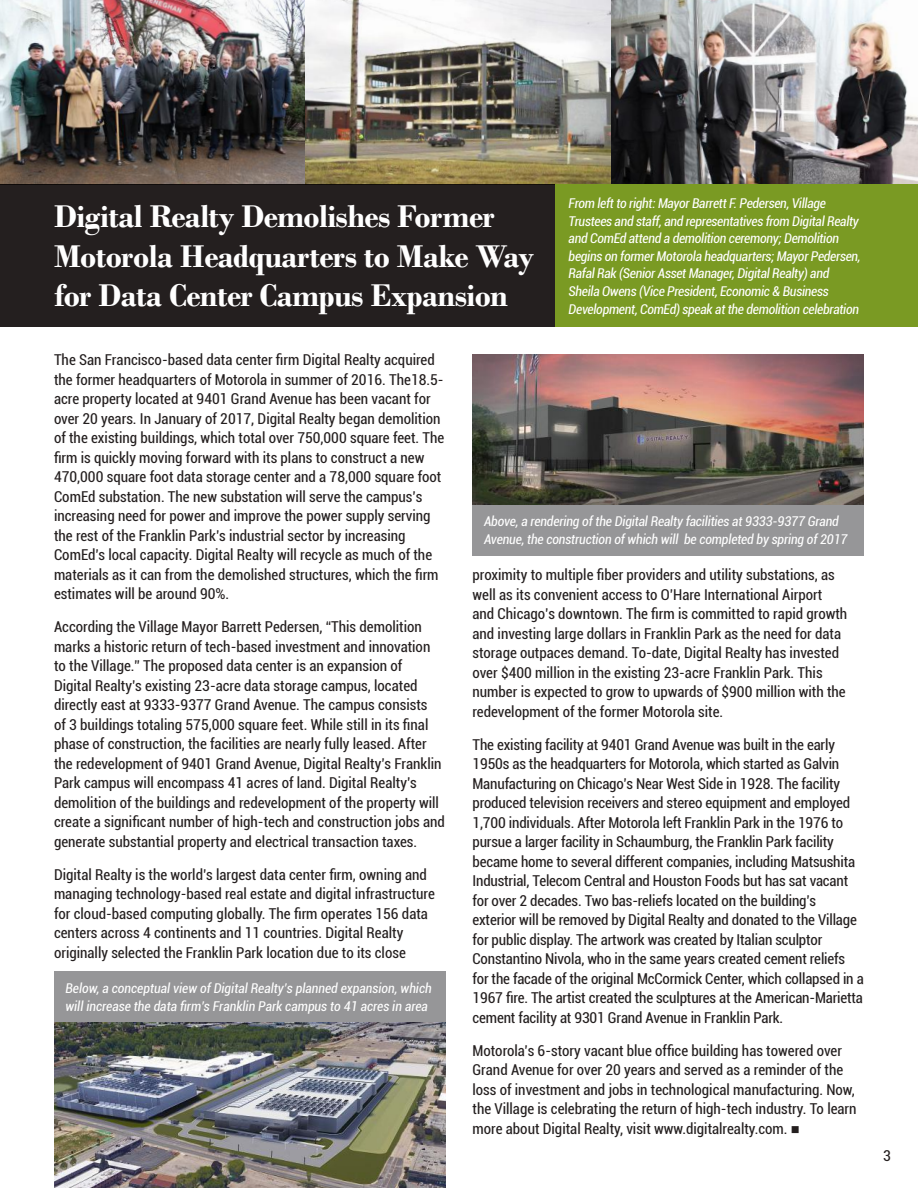
<style>
.page{position:relative;width:918px;height:1188px;background:#fff}
.page>*{position:absolute;margin:0;border:0;box-sizing:border-box;transform-origin:0 0}
.t1{font:700 33px/39.6px "Bodoni";letter-spacing:-.02em;color:#fff}
.t2{font:condensed 15px/19.5px "Roboto";color:#241f1f}
.t3{font:italic condensed 13.5px/17.5px "Roboto";letter-spacing:-.02em;color:#fff}
.t4{font:italic condensed 13.5px/17.5px "Roboto";color:#fff}
</style>
<div class="page">
<img style="left:0;top:0;width:918px;height:184px">
<div style="left:0;top:184px;width:555px;height:143px;background:#241f1f"></div>
<div style="left:555px;top:184px;width:363px;height:143px;background:#7a9a23"></div>
<img style="left:54px;top:1022px;width:392px;height:166px">
<img style="left:472px;top:354px;width:392px;height:151px">
<div style="left:54px;top:971px;width:392px;height:51px;background:#969698"></div>
<div style="left:472px;top:505px;width:392px;height:50px;background:#969698"></div>
<h1 class="t1" style="left:54px;top:196px;width:482px">Digital Realty Demolishes Former<br>Motorola Headquarters to Make Way for Data Center Campus Expansion</h1>
<p class="t3" style="left:569px;top:194px;width:294px">From left to right: Mayor Barrett F. Pedersen, Village Trustees and staff, and representatives from Digital Realty and ComEd attend a demolition ceremony; Demolition begins on former Motorola headquarters; Mayor Pedersen, Rafal Rak (Senior Asset Manager, Digital Realty) and Sheila Owens (Vice President, Economic &amp; Business Development, ComEd) speak at the demolition celebration</p>
<p class="t2" style="left:54px;top:350px;width:392px">The San Francisco-based data center firm Digital Realty acquired the former headquarters of Motorola in summer of 2016. The18.5- acre property located at 9401 Grand Avenue has been vacant for over 20 years. In January of 2017, Digital Realty began demolition of the existing buildings, which total over 750,000 square feet. The firm is quickly moving forward with its plans to construct a new 470,000 square foot data storage center and a 78,000 square foot ComEd substation. The new substation will serve the campus’s increasing need for power and improve the power supply serving the rest of the Franklin Park’s industrial sector by increasing ComEd’s local capacity. Digital Realty will recycle as much of the materials as it can from the demolished structures, which the firm estimates will be around 90%.</p>
<p class="t2" style="left:54px;top:617px;width:392px">According the Village Mayor Barrett Pedersen, “This demolition marks a historic return of tech-based investment and innovation to the Village.” The proposed data center is an expansion of<br>Digital Realty’s existing 23-acre data storage campus, located directly east at 9333-9377 Grand Avenue. The campus consists<br>of 3 buildings totaling 575,000 square feet. While still in its final phase of construction, the facilities are nearly fully leased. After the redevelopment of 9401 Grand Avenue, Digital Realty’s Franklin Park campus will encompass 41 acres of land. Digital Realty’s demolition of the buildings and redevelopment of the property will create a significant number of high-tech and construction jobs and generate substantial property and electrical transaction taxes.</p>
<p class="t2" style="left:54px;top:864px;width:382px">Digital Realty is the world’s largest data center firm, owning and managing technology-based real estate and digital infrastructure for cloud-based computing globally. The firm operates 156 data centers across 4 continents and 11 countries. Digital Realty originally selected the Franklin Park location due to its close</p>
<p class="t4" style="left:66px;top:979px;width:368px">Below, a conceptual view of Digital Realty’s planned expansion, which will increase the data firm’s Franklin Park campus to 41 acres in area</p>
<p class="t3" style="left:484px;top:512px;width:365px">Above, a rendering of the Digital Realty facilities at 9333-9377 Grand<br>Avenue, the construction of which will be completed by spring of 2017</p>
<p class="t2" style="left:472px;top:565px;width:376px">proximity to multiple fiber providers and utility substations, as well as its convenient access to O’Hare International Airport and Chicago’s downtown. The firm is committed to rapid growth and investing large dollars in Franklin Park as the need for data storage outpaces demand. To-date, Digital Realty has invested over $400 million in the existing 23-acre Franklin Park. This number is expected to grow to upwards of $900 million with the redevelopment of the former Motorola site.</p>
<p class="t2" style="left:472px;top:734px;width:393px">The existing facility at 9401 Grand Avenue was built in the early 1950s as the headquarters for Motorola, which started as Galvin Manufacturing on Chicago’s Near West Side in 1928. The facility produced television receivers and stereo equipment and employed 1,700 individuals. After Motorola left Franklin Park in the 1976 to pursue a larger facility in Schaumburg, the Franklin Park facility became home to several different companies, including Matsushita Industrial, Telecom Central and Houston Foods but has sat vacant for over 2 decades. Two bas-reliefs located on the building’s<br>exterior will be removed by Digital Realty and donated to the Village for public display. The artwork was created by Italian sculptor Constantino Nivola, who in the same years created cement reliefs for the facade of the original McCormick Center, which collapsed in a 1967 fire. The artist created the sculptures at the American-Marietta cement facility at 9301 Grand Avenue in Franklin Park.</p>
<p class="t2" style="left:472px;top:1040px;width:386px">Motorola’s 6-story vacant blue office building has towered over Grand Avenue for over 20 years and served as a reminder of the loss of investment and jobs in technological manufacturing. Now, the Village is celebrating the return of high-tech industry. To learn more about Digital Realty, visit www.digitalrealty.com. ■</p>
<p class="t2" style="left:883px;top:1145px;width:9px">3</p>
</div>
